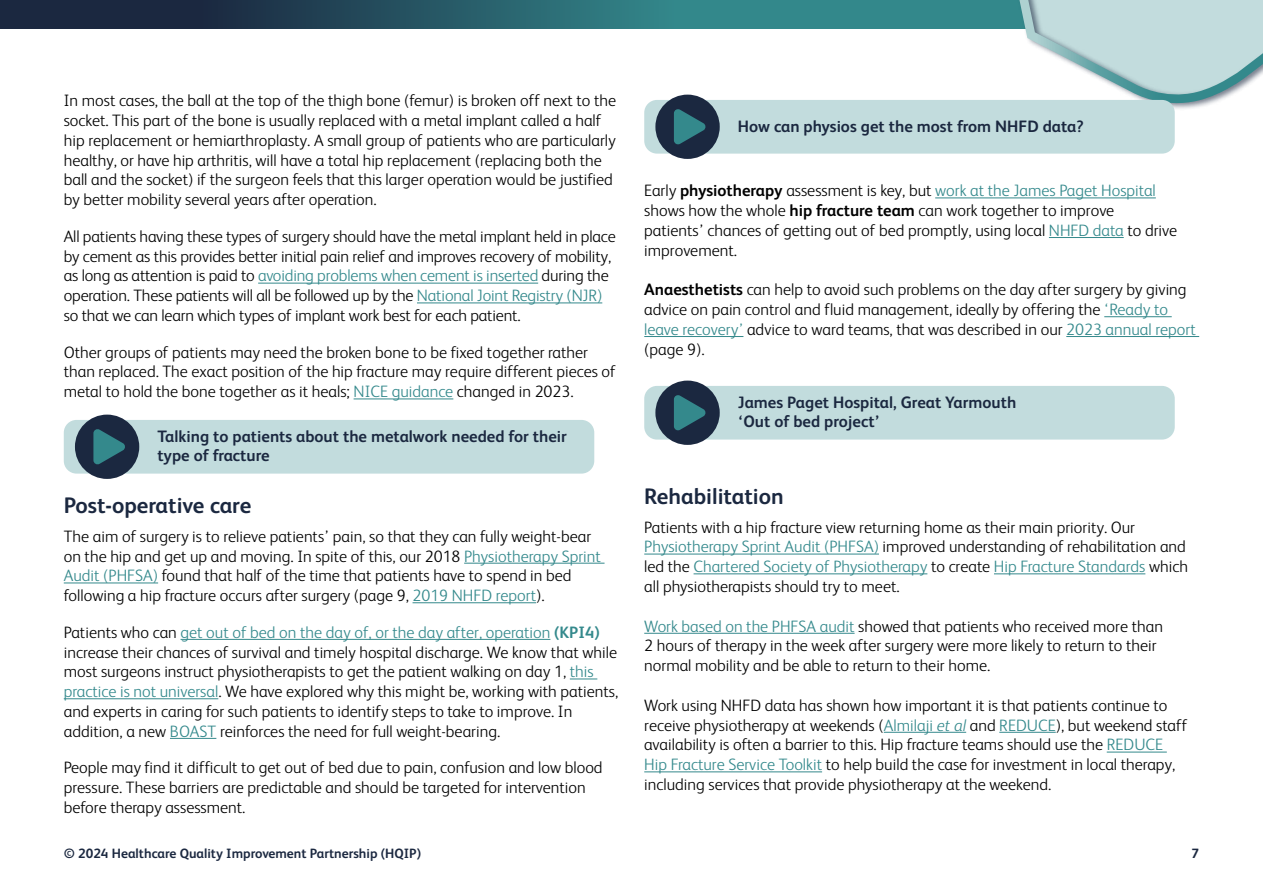
<style>
.page{position:relative;width:1263px;height:893px;background:#fff}
.page>*{position:absolute;margin:0;border:0;box-sizing:border-box;transform-origin:0 0}
.t1{font:700 22.5px "FS Albert";color:#1b2840}
.t2{font:300 16.5px/19.8px "FS Albert";color:#000}
.t3{font:700 16.5px/19.8px "FS Albert";color:#1b2840}
.t4{font:700 13.5px "FS Albert";color:#1b2840}
.s1{color:#34898c}
.s2{font-weight:700;color:#34898c}
.s3{font-weight:700}
.s4{font-style:italic;color:#34898c}
</style>
<div class="page">
<svg style="left:0;top:0;width:999px;height:28px"></svg>
<svg style="left:999px;top:0;width:264px;height:109px"></svg>
<hr style="left:258px;top:283px;width:280px;height:1px;background:#34898c">
<hr style="left:417px;top:302px;width:185px;height:1px;background:#34898c">
<hr style="left:354px;top:398px;width:99px;height:1px;background:#34898c">
<hr style="left:464px;top:563px;width:140px;height:1px;background:#34898c">
<hr style="left:64px;top:583px;width:94px;height:1px;background:#34898c">
<hr style="left:413px;top:602px;width:123px;height:1px;background:#34898c">
<hr style="left:181px;top:639px;width:369px;height:1px;background:#34898c">
<svg style="left:570px;top:679px;width:27px;height:1px"></svg>
<hr style="left:64px;top:698px;width:154px;height:1px;background:#34898c">
<hr style="left:170px;top:738px;width:46px;height:1px;background:#34898c">
<hr style="left:935px;top:197px;width:221px;height:1px;background:#34898c">
<hr style="left:1049px;top:237px;width:75px;height:1px;background:#34898c">
<hr style="left:1104px;top:316px;width:68px;height:1px;background:#34898c">
<hr style="left:644px;top:336px;width:99px;height:1px;background:#34898c">
<hr style="left:1066px;top:336px;width:133px;height:1px;background:#34898c">
<hr style="left:644px;top:554px;width:235px;height:1px;background:#34898c">
<hr style="left:693px;top:573px;width:234px;height:1px;background:#34898c">
<hr style="left:994px;top:573px;width:151px;height:1px;background:#34898c">
<hr style="left:644px;top:633px;width:210px;height:1px;background:#34898c">
<hr style="left:884px;top:732px;width:82px;height:1px;background:#34898c">
<hr style="left:999px;top:732px;width:57px;height:1px;background:#34898c">
<hr style="left:1107px;top:752px;width:60px;height:1px;background:#34898c">
<hr style="left:644px;top:771px;width:178px;height:1px;background:#34898c">
<div style="left:64px;top:420px;width:530px;height:54px;background:#c2dcdd;border-radius:13px"></div>
<div style="left:75px;top:415px;width:64px;height:64px;background:#1b2840;border-radius:50%"></div>
<svg style="left:93px;top:429px;width:32px;height:36px"></svg>
<div style="left:644px;top:100px;width:531px;height:54px;background:#c2dcdd;border-radius:13px"></div>
<div style="left:655px;top:95px;width:65px;height:64px;background:#1b2840;border-radius:50%"></div>
<svg style="left:674px;top:109px;width:32px;height:36px"></svg>
<div style="left:644px;top:386px;width:531px;height:54px;background:#c2dcdd;border-radius:13px"></div>
<div style="left:655px;top:381px;width:65px;height:64px;background:#1b2840;border-radius:50%"></div>
<svg style="left:674px;top:395px;width:32px;height:36px"></svg>
<p class="t2" style="left:64px;top:91px;width:554px">In most cases, the ball at the top of the thigh bone (femur) is broken off next to the socket. This part of the bone is usually replaced with a metal implant called a half hip replacement or hemiarthroplasty. A small group of patients who are particularly healthy, or have hip arthritis, will have a total hip replacement (replacing both the ball and the socket) if the surgeon feels that this larger operation would be justified by better mobility several years after operation.</p>
<p class="t2" style="left:64px;top:226px;width:553px">All patients having these types of surgery should have the metal implant held in place by cement as this provides better initial pain relief and improves recovery of mobility, as long as attention is paid to <span class="s1">avoiding problems when cement is inserted</span> during the operation. These patients will all be followed up by the <span class="s1">National Joint Registry (NJR) </span>so that we can learn which types of implant work best for each patient.</p>
<p class="t2" style="left:64px;top:342px;width:553px">Other groups of patients may need the broken bone to be fixed together rather than replaced. The exact position of the hip fracture may require different pieces of metal to hold the bone together as it heals; <span class="s1">NICE guidance</span> changed in 2023.</p>
<p class="t3" style="left:157px;top:426px;width:411px">Talking to patients about the metalwork needed for their type of fracture</p>
<h1 class="t1" style="left:64px;top:493px;width:189px">Post-operative care</h1>
<p class="t2" style="left:64px;top:526px;width:539px">The aim of surgery is to relieve patients’ pain, so that they can fully weight-bear on the hip and get up and moving. In spite of this, our 2018 <span class="s1">Physiotherapy Sprint Audit (PHFSA)</span> found that half of the time that patients have to spend in bed following a hip fracture occurs after surgery (page 9, <span class="s1">2019 NHFD report</span>).</p>
<p class="t2" style="left:64px;top:622px;width:556px">Patients who can <span class="s1">get out of bed on the day of, or the day after, operation</span> <span class="s2">(KPI4) </span>increase their chances of survival and timely hospital discharge. We know that while most surgeons instruct physiotherapists to get the patient walking on day 1, <span class="s1">this practice is not universal</span>. We have explored why this might be, working with patients, and experts in caring for such patients to identify steps to take to improve. In addition, a new <span class="s1">BOAST</span> reinforces the need for full weight-bearing.</p>
<p class="t2" style="left:64px;top:758px;width:540px">People may find it difficult to get out of bed due to pain, confusion and low blood pressure. These barriers are predictable and should be targeted for intervention before therapy assessment.</p>
<p class="t3" style="left:738px;top:116px;width:347px">How can physios get the most from NHFD data?</p>
<p class="t2" style="left:644px;top:181px;width:534px">Early <span class="s3">physiotherapy</span> assessment is key, but <span class="s1">work at the James Paget Hospital </span>shows how the whole <span class="s3">hip fracture team</span> can work together to improve patients’ chances of getting out of bed promptly, using local <span class="s1">NHFD data</span> to drive improvement.</p>
<p class="t2" style="left:644px;top:280px;width:553px"><span class="s3">Anaesthetists</span> can help to avoid such problems on the day after surgery by giving advice on pain control and fluid management, ideally by offering the <span class="s1">‘Ready to leave recovery’</span> advice to ward teams, that was described in our <span class="s1">2023 annual report </span>(page 9).</p>
<p class="t3" style="left:738px;top:392px;width:280px">James Paget Hospital, Great Yarmouth ‘Out of bed project’</p>
<h1 class="t1" style="left:644px;top:484px;width:141px">Rehabilitation</h1>
<p class="t2" style="left:644px;top:517px;width:545px">Patients with a hip fracture view returning home as their main priority. Our <span class="s1">Physiotherapy Sprint Audit (PHFSA)</span> improved understanding of rehabilitation and led the <span class="s1">Chartered Society of Physiotherapy</span> to create <span class="s1">Hip Fracture Standards</span> which all physiotherapists should try to meet.</p>
<p class="t2" style="left:644px;top:616px;width:520px"><span class="s1">Work based on the PHFSA audit</span> showed that patients who received more than<br>2 hours of therapy in the week after surgery were more likely to return to their normal mobility and be able to return to their home.</p>
<p class="t2" style="left:644px;top:695px;width:545px">Work using NHFD data has shown how important it is that patients continue to receive physiotherapy at weekends (<span class="s1">Almilaji</span> <span class="s4">et al</span> and <span class="s1">REDUCE</span>), but weekend staff availability is often a barrier to this. Hip fracture teams should use the <span class="s1">REDUCE Hip Fracture Service Toolkit</span> to help build the case for investment in local therapy, including services that provide physiotherapy at the weekend.</p>
<p class="t4" style="left:64px;top:845px;width:359px">© 2024 Healthcare Quality Improvement Partnership (HQIP)</p>
<p class="t4" style="left:1191px;top:845px;width:9px">7</p>
</div>
